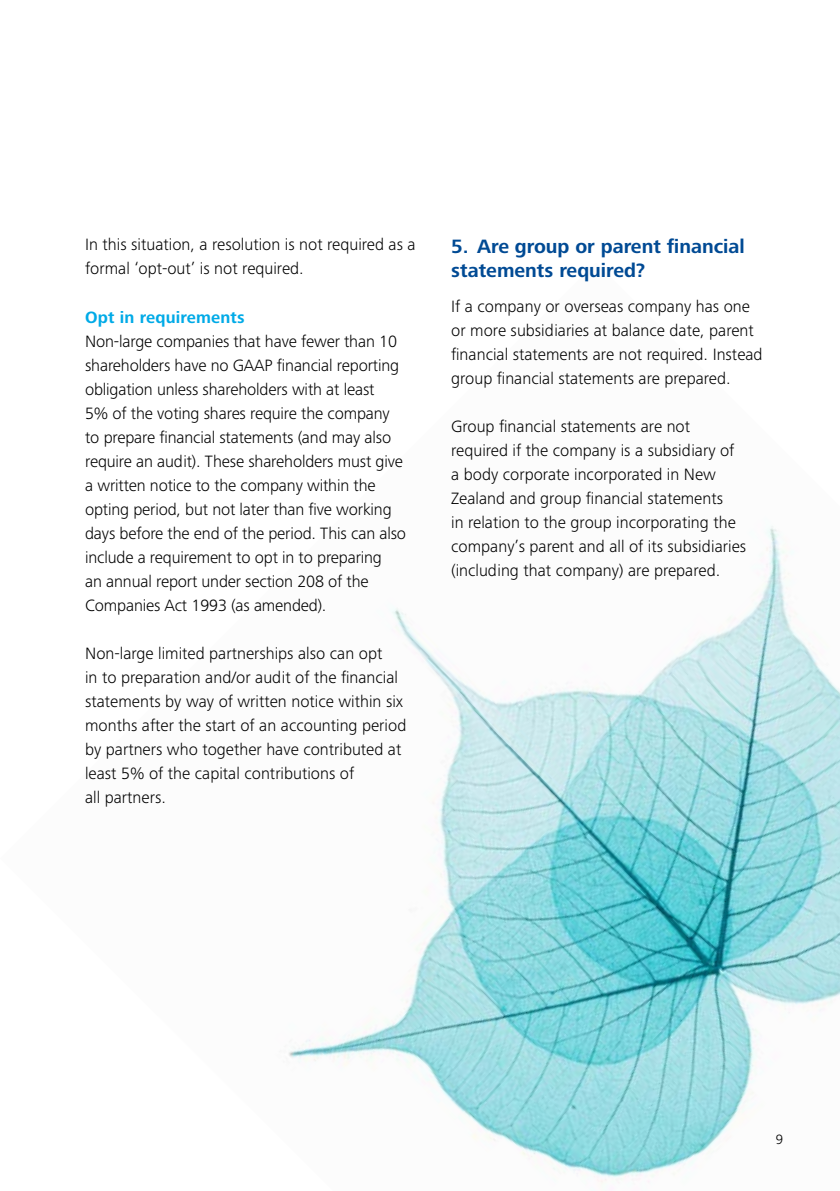
<style>
.page{position:relative;width:840px;height:1191px;background:#fff}
.page>*{position:absolute;margin:0;border:0;box-sizing:border-box;transform-origin:0 0}
.t1{font:700 20px/24px "Frutiger Next Pro";color:#004a94}
.t2{font:300 17px/24px "Frutiger Next Pro";color:#000}
.t3{font:700 17px "Frutiger Next Pro";letter-spacing:.01em;color:#00aae7}
.t4{font:300 14px "Frutiger Next Pro";color:#000}
</style>
<div class="page">
<img style="left:288px;top:526px;width:551px;height:658px">
<p class="t2" style="left:85px;top:233px;width:332px">In this situation, a resolution is not required as a formal ‘opt-out’ is not required.</p>
<p class="t3" style="left:85px;top:307px;width:161px">Opt in requirements</p>
<p class="t2" style="left:85px;top:329px;width:322px">Non-large companies that have fewer than 10 shareholders have no GAAP financial reporting obligation unless shareholders with at least<br>5% of the voting shares require the company to prepare financial statements (and may also require an audit). These shareholders must give a written notice to the company within the opting period, but not later than five working days before the end of the period. This can also include a requirement to opt in to preparing<br>an annual report under section 208 of the Companies Act 1993 (as amended).</p>
<p class="t2" style="left:85px;top:641px;width:322px">Non-large limited partnerships also can opt<br>in to preparation and/or audit of the financial statements by way of written notice within six months after the start of an accounting period by partners who together have contributed at least 5% of the capital contributions of<br>all partners.</p>
<p class="t1" style="left:451px;top:234px;width:295px">5. Are group or parent financial statements required?</p>
<p class="t2" style="left:451px;top:294px;width:313px">If a company or overseas company has one or more subsidiaries at balance date, parent financial statements are not required. Instead group financial statements are prepared.</p>
<p class="t2" style="left:451px;top:414px;width:296px">Group financial statements are not required if the company is a subsidiary of a body corporate incorporated in New Zealand and group financial statements<br>in relation to the group incorporating the company’s parent and all of its subsidiaries (including that company) are prepared.</p>
<p class="t4" style="left:775px;top:1131px;width:9px">9</p>
</div>
